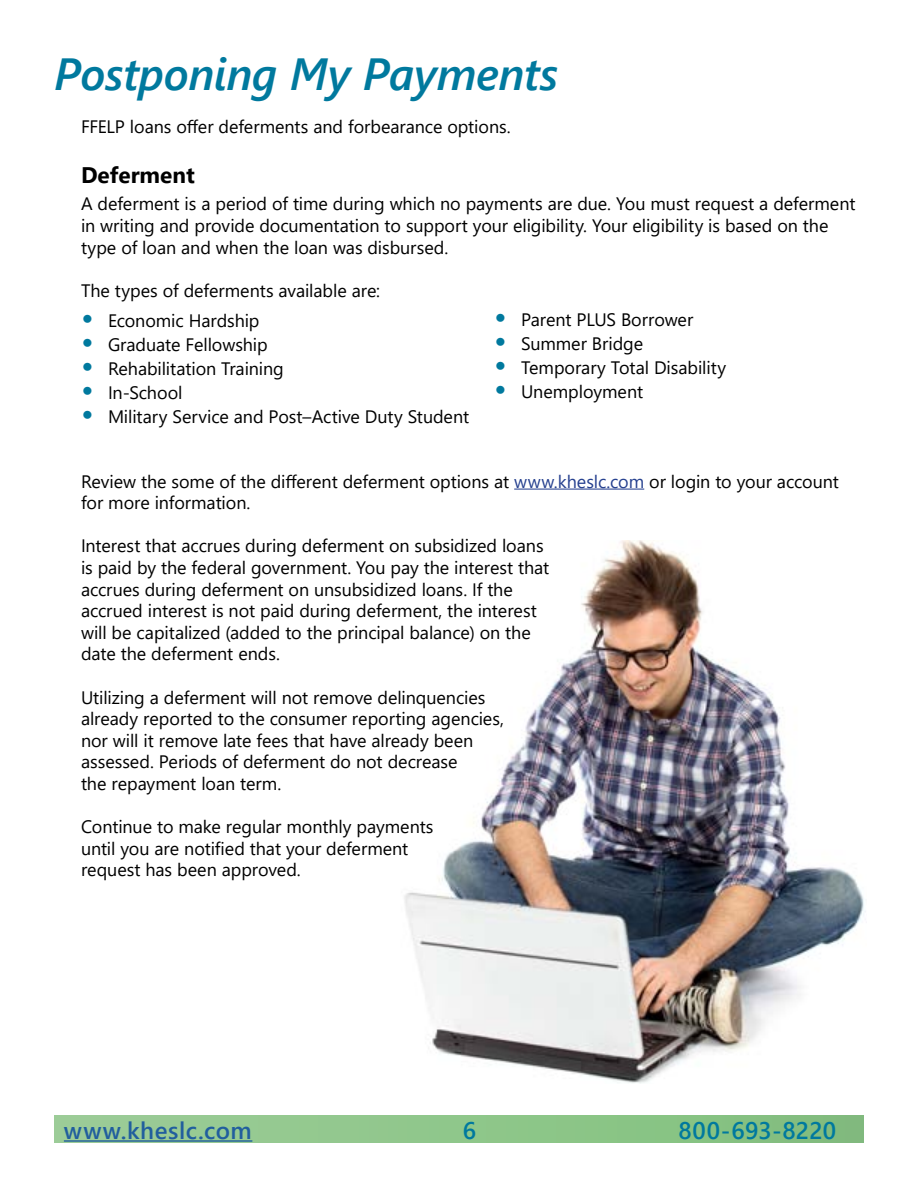
<style>
.page{position:relative;width:918px;height:1188px;background:#fff}
.page>*{position:absolute;margin:0;border:0;box-sizing:border-box;transform-origin:0 0}
.t1{font:italic 600 45px "Segoe UI";letter-spacing:-.01em;color:#00799e}
.t2{font:600 24px "Segoe UI";letter-spacing:.025em;color:#215e9e}
.t3{font:600 24px "Segoe UI";letter-spacing:.01em;color:#00799e}
.t4{font:700 22.5px "Segoe UI";color:#000}
.t5{font:18px/21.6px "Segoe UI";letter-spacing:-.005em;color:#000}
.s1{font-weight:700;font-size:30px;color:#00799e}
.s2{color:#25408f}
</style>
<div class="page">
<div style="left:54px;top:1115px;width:810px;height:27px;background:linear-gradient(to right,#9dcd98,#81be7d)"></div>
<hr style="left:64px;top:1140px;width:188px;height:2px;background:#215e9e">
<img style="left:404px;top:541px;width:462px;height:542px">
<hr style="left:514px;top:489px;width:130px;height:1px;background:#25408f">
<h1 class="t1" style="left:54px;top:31px;width:506px">Postponing My Payments</h1>
<p class="t5" style="left:81px;top:114px;width:431px">FFELP loans offer deferments and forbearance options.</p>
<p class="t4" style="left:81px;top:154px;width:115px">Deferment</p>
<p class="t5" style="left:81px;top:192px;width:776px">A deferment is a period of time during which no payments are due. You must request a deferment in writing and provide documentation to support your eligibility. Your eligibility is based on the type of loan and when the loan was disbursed.</p>
<p class="t5" style="left:81px;top:278px;width:301px">The types of deferments available are:</p>
<p class="t5" style="left:81px;top:308px;width:180px"><span class="s1">•</span> Economic Hardship</p>
<p class="t5" style="left:81px;top:332px;width:188px"><span class="s1">•</span> Graduate Fellowship</p>
<p class="t5" style="left:81px;top:356px;width:204px"><span class="s1">•</span> Rehabilitation Training</p>
<p class="t5" style="left:81px;top:380px;width:103px"><span class="s1">•</span> In-School</p>
<p class="t5" style="left:81px;top:404px;width:390px"><span class="s1">•</span> Military Service and Post–Active Duty Student</p>
<p class="t5" style="left:494px;top:308px;width:201px"><span class="s1">•</span> Parent PLUS Borrower</p>
<p class="t5" style="left:494px;top:332px;width:151px"><span class="s1">•</span> Summer Bridge</p>
<p class="t5" style="left:494px;top:356px;width:233px"><span class="s1">•</span> Temporary Total Disability</p>
<p class="t5" style="left:494px;top:380px;width:151px"><span class="s1">•</span> Unemployment</p>
<p class="t5" style="left:81px;top:469px;width:759px">Review the some of the different deferment options at <span class="s2">www.kheslc.com</span> or login to your account for more information.</p>
<p class="t5" style="left:81px;top:534px;width:470px">Interest that accrues during deferment on subsidized loans is paid by the federal government. You pay the interest that accrues during deferment on unsubsidized loans. If the accrued interest is not paid during deferment, the interest will be capitalized (added to the principal balance) on the date the deferment ends.</p>
<p class="t5" style="left:81px;top:685px;width:425px">Utilizing a deferment will not remove delinquencies already reported to the consumer reporting agencies, nor will it remove late fees that have already been assessed. Periods of deferment do not decrease<br>the repayment loan term.</p>
<p class="t5" style="left:81px;top:814px;width:354px">Continue to make regular monthly payments until you are notified that your deferment request has been approved.</p>
<h2 class="t2" style="left:64px;top:1108px;width:189px">www.kheslc.com</h2>
<h2 class="t3" style="left:463px;top:1108px;width:15px">6</h2>
<h2 class="t3" style="left:678px;top:1108px;width:159px">800-693-8220</h2>
</div>
